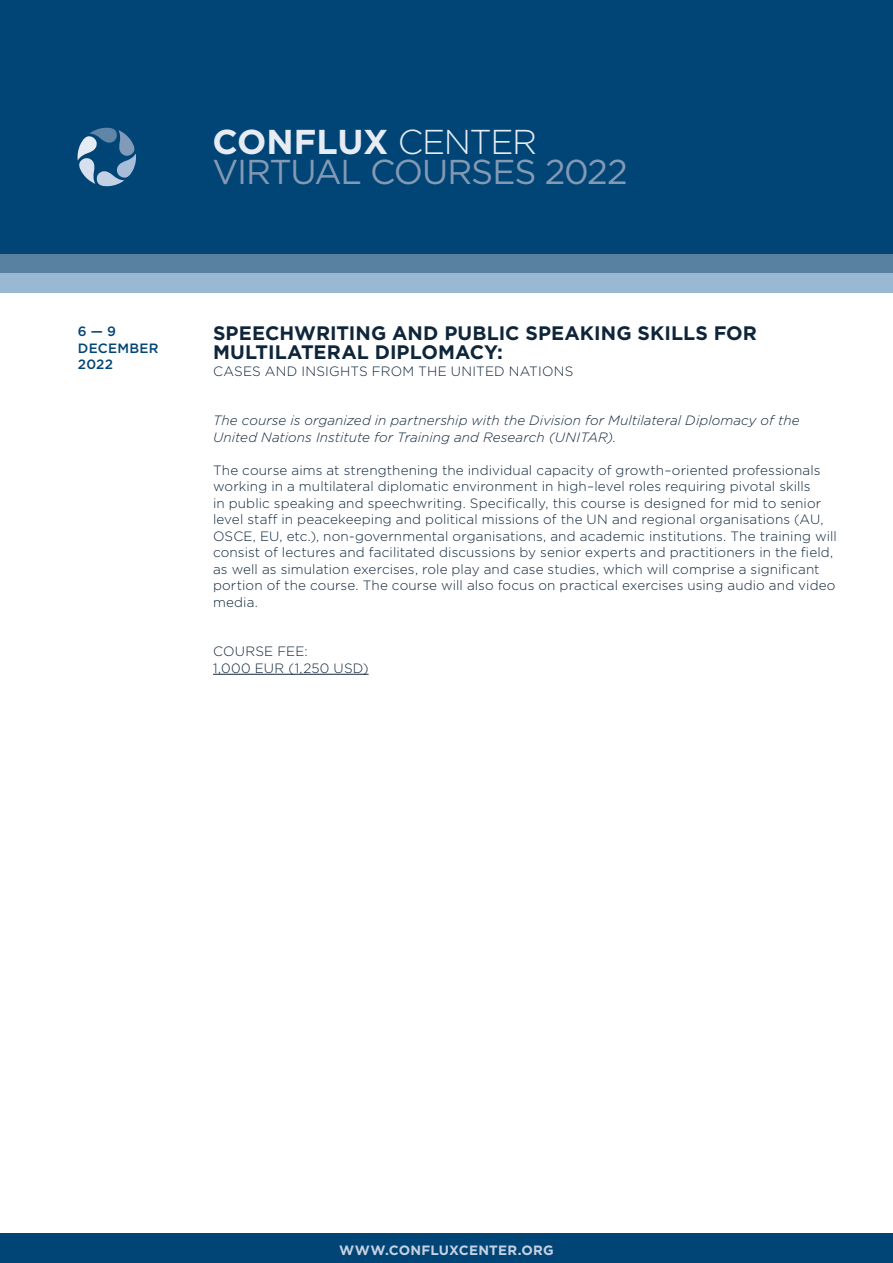
<style>
.page{position:relative;width:893px;height:1263px;background:#fff}
.page>*{position:absolute;margin:0;border:0;box-sizing:border-box;transform-origin:0 0}
.t1{font:34.5px/30px "Gotham";letter-spacing:-.035em;color:#849ab4}
.t2{font:700 19.5px/19.5px "Gotham";letter-spacing:.005em;color:#0f253a}
.t3{font:300 13.5px/16.5px "Gotham";letter-spacing:.01em;color:#0f253a}
.t4{font:italic 300 13.5px/16.5px "Gotham";letter-spacing:.005em;color:#0f253a}
.t5{font:700 13.5px "Gotham";letter-spacing:.015em;color:#c6d1e3}
.t6{font:500 13.5px/16.5px "Gotham";letter-spacing:.02em;color:#004575}
.s1{font-weight:700;color:#e6ebf4}
.s2{font-weight:300;color:#e6ebf4}
</style>
<div class="page">
<div style="left:0;top:207px;width:893px;height:86px;background:#99b8d4"></div>
<div style="left:0;top:150px;width:893px;height:123px;background:#5780a1"></div>
<div style="left:0;top:1233px;width:893px;height:30px;background:#004575"></div>
<div style="left:0;top:0;width:893px;height:254px;background:#004575"></div>
<svg style="left:77px;top:127px;width:59px;height:60px"></svg>
<hr style="left:213px;top:674px;width:156px;height:1px;background:#0f253a">
<h1 class="t1" style="left:213px;top:126px;width:417px"><span class="s1">CONFLUX</span> <span class="s2">CENTER<br></span>VIRTUAL COURSES 2022</h1>
<p class="t6" style="left:78px;top:323px;width:82px">6 — 9<br>DECEMBER<br>2022</p>
<h2 class="t2" style="left:213px;top:323px;width:545px">SPEECHWRITING AND PUBLIC SPEAKING SKILLS FOR<br>MULTILATERAL DIPLOMACY:</h2>
<p class="t3" style="left:213px;top:362px;width:362px">CASES AND INSIGHTS FROM THE UNITED NATIONS</p>
<p class="t4" style="left:213px;top:412px;width:588px">The course is organized in partnership with the Division for Multilateral Diplomacy of the<br>United Nations Institute for Training and Research (UNITAR).</p>
<p class="t3" style="left:213px;top:461px;width:625px">The course aims at strengthening the individual capacity of growth–oriented professionals working in a multilateral diplomatic environment in high–level roles requiring pivotal skills<br>in public speaking and speechwriting. Specifically, this course is designed for mid to senior level staff in peacekeeping and political missions of the UN and regional organisations (AU, OSCE, EU, etc.), non-governmental organisations, and academic institutions. The training will consist of lectures and facilitated discussions by senior experts and practitioners in the field, as well as simulation exercises, role play and case studies, which will comprise a significant portion of the course. The course will also focus on practical exercises using audio and video media.</p>
<p class="t3" style="left:213px;top:643px;width:157px">COURSE FEE:<br>1,000 EUR (1,250 USD)</p>
<p class="t5" style="left:339px;top:1241px;width:216px">WWW.CONFLUXCENTER.ORG</p>
</div>
